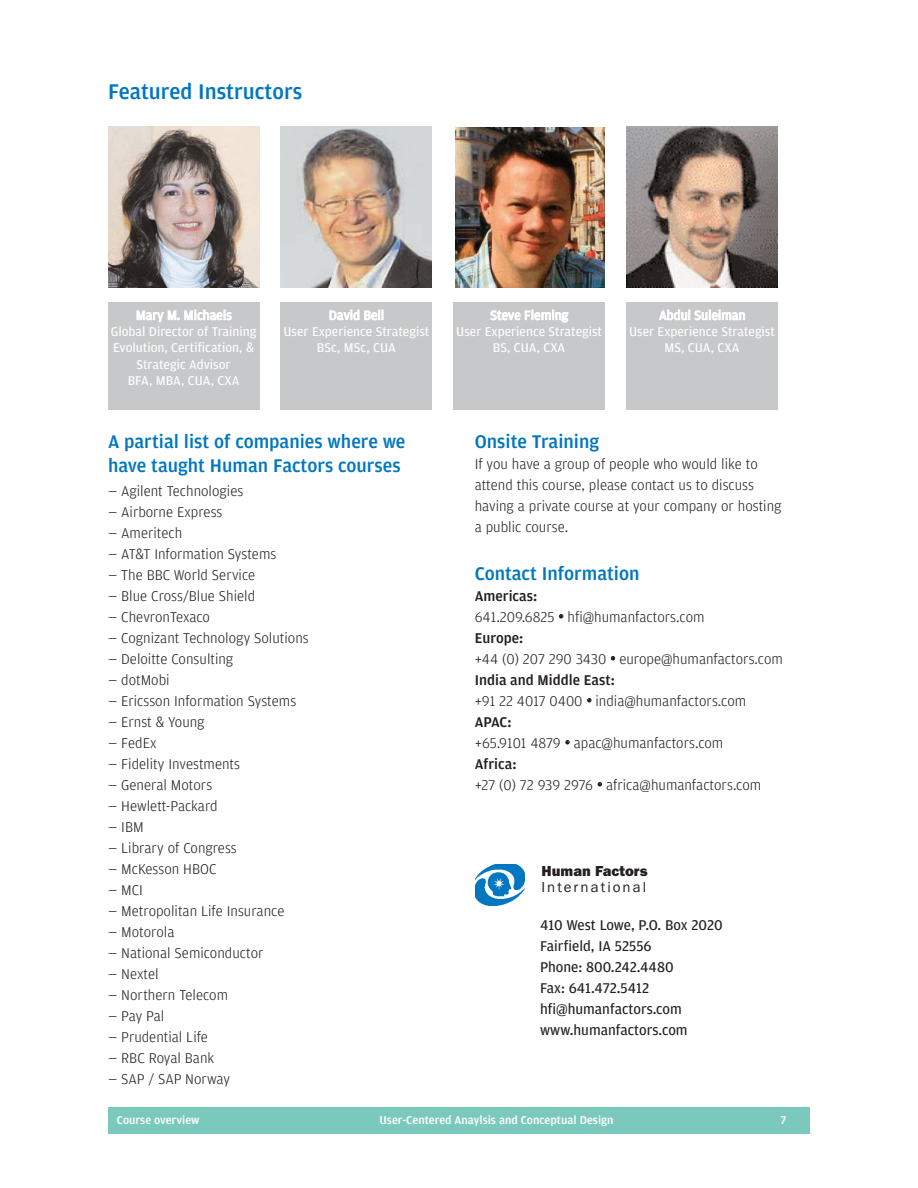
<style>
.page{position:relative;width:918px;height:1188px;background:#fff}
.page>*{position:absolute;margin:0;border:0;box-sizing:border-box;transform-origin:0 0}
.t1{font:500 22.5px "Amplitude";color:#0077c0}
.t2{font:500 19.5px/24px "Amplitude";color:#0077c0}
.t3{font:300 15px/21px "Amplitude";color:#231f20}
.t4{font:15px/21px "Amplitude";color:#231f20}
.t5{font:15px "Franklin Gothic";letter-spacing:.135em;color:#231f20}
.t6{font:800 15px "Franklin Gothic";color:#231f20}
.t7{font:13.5px/16.4px "Amplitude";color:#fff;text-align:center}
.t8{font:500 12px "Amplitude";color:#fff}
.s1{font-weight:500}
.s2{font-size:16.5px}
</style>
<div class="page">
<div style="left:108px;top:1107px;width:702px;height:27px;background:#7bc9bd"></div>
<img style="left:108px;top:126px;width:151px;height:162px">
<img style="left:281px;top:126px;width:151px;height:162px">
<img style="left:455px;top:128px;width:149px;height:159px">
<img style="left:626px;top:126px;width:152px;height:162px">
<img style="left:475px;top:864px;width:50px;height:41px">
<div style="left:108px;top:302px;width:151px;height:108px;background:#c7c8ca"></div>
<div style="left:281px;top:302px;width:151px;height:108px;background:#c7c8ca"></div>
<div style="left:454px;top:302px;width:151px;height:108px;background:#c7c8ca"></div>
<div style="left:626px;top:302px;width:152px;height:108px;background:#c7c8ca"></div>
<h1 class="t1" style="left:108px;top:78px;width:196px">Featured Instructors</h1>
<p class="t7" style="left:111px;top:307px;width:147px">Mary M. Michaels<br>Global Director of Training<br>Evolution, Certification, &amp;<br>Strategic Advisor<br>BFA, MBA, CUA, CXA</p>
<p class="t7" style="left:283px;top:307px;width:147px">David Bell<br>User Experience Strategist<br>BSc, MSc, CUA</p>
<p class="t7" style="left:456px;top:307px;width:147px">Steve Fleming<br>User Experience Strategist<br>BS, CUA, CXA</p>
<p class="t7" style="left:629px;top:307px;width:147px">Abdul Suleiman<br>User Experience Strategist<br>MS, CUA, CXA</p>
<h2 class="t2" style="left:108px;top:429px;width:299px">A partial list of companies where we have taught Human Factors courses</h2>
<p class="t3" style="left:108px;top:480px;width:137px">— Agilent Technologies</p>
<p class="t3" style="left:108px;top:501px;width:116px">— Airborne Express</p>
<p class="t3" style="left:108px;top:522px;width:76px">— Ameritech</p>
<p class="t3" style="left:108px;top:543px;width:170px">— AT&amp;T Information Systems</p>
<p class="t3" style="left:108px;top:564px;width:149px">— The BBC World Service</p>
<p class="t3" style="left:108px;top:585px;width:149px">— Blue Cross/Blue Shield</p>
<p class="t3" style="left:108px;top:606px;width:104px">— ChevronTexaco</p>
<p class="t3" style="left:108px;top:627px;width:202px">— Cognizant Technology Solutions</p>
<p class="t3" style="left:108px;top:648px;width:127px">— Deloitte Consulting</p>
<p class="t3" style="left:108px;top:669px;width:63px">— dotMobi</p>
<p class="t3" style="left:108px;top:690px;width:190px">— Ericsson Information Systems</p>
<p class="t3" style="left:108px;top:711px;width:98px">— Ernst &amp; Young</p>
<p class="t3" style="left:108px;top:732px;width:50px">— FedEx</p>
<p class="t3" style="left:108px;top:753px;width:134px">— Fidelity Investments</p>
<p class="t3" style="left:108px;top:774px;width:106px">— General Motors</p>
<p class="t3" style="left:108px;top:795px;width:111px">— Hewlett-Packard</p>
<p class="t3" style="left:108px;top:816px;width:37px">— IBM</p>
<p class="t3" style="left:108px;top:837px;width:130px">— Library of Congress</p>
<p class="t3" style="left:108px;top:858px;width:110px">— McKesson HBOC</p>
<p class="t3" style="left:108px;top:879px;width:37px">— MCI</p>
<p class="t3" style="left:108px;top:900px;width:178px">— Metropolitan Life Insurance</p>
<p class="t3" style="left:108px;top:921px;width:68px">— Motorola</p>
<p class="t3" style="left:108px;top:942px;width:157px">— National Semiconductor</p>
<p class="t3" style="left:108px;top:963px;width:52px">— Nextel</p>
<p class="t3" style="left:108px;top:984px;width:122px">— Northern Telecom</p>
<p class="t3" style="left:108px;top:1005px;width:58px">— Pay Pal</p>
<p class="t3" style="left:108px;top:1026px;width:102px">— Prudential Life</p>
<p class="t3" style="left:108px;top:1047px;width:108px">— RBC Royal Bank</p>
<p class="t3" style="left:108px;top:1068px;width:124px">— SAP / SAP Norway</p>
<h2 class="t2" style="left:475px;top:429px;width:126px">Onsite Training</h2>
<p class="t3" style="left:475px;top:453px;width:308px">If you have a group of people who would like to attend this course, please contact us to discuss having a private course at your company or hosting a public course.</p>
<h2 class="t2" style="left:475px;top:561px;width:166px">Contact Information</h2>
<p class="t3" style="left:475px;top:585px;width:310px"><span class="s1">Americas:<br></span>641.209.6825 <span class="s2">•</span> hfi@humanfactors.com<br><span class="s1">Europe:<br></span>+44 (0) 207 290 3430 <span class="s2">•</span> europe@humanfactors.com<br><span class="s1">India and Middle East:<br></span>+91 22 4017 0400 <span class="s2">•</span> india@humanfactors.com<br><span class="s1">APAC:<br></span>+65.9101 4879 <span class="s2">•</span> apac@humanfactors.com<br><span class="s1">Africa:<br></span>+27 (0) 72 939 2976 <span class="s2">•</span> africa@humanfactors.com</p>
<p class="t6" style="left:542px;top:862px;width:108px">Human Factors</p>
<p class="t5" style="left:542px;top:879px;width:106px">International</p>
<p class="t4" style="left:540px;top:914px;width:184px">410 West Lowe, P.O. Box 2020<br>Fairfield, IA 52556<br>Phone: 800.242.4480<br>Fax: 641.472.5412 hfi@humanfactors.com www.humanfactors.com</p>
<p class="t8" style="left:117px;top:1113px;width:84px">Course overview</p>
<p class="t8" style="left:380px;top:1113px;width:235px">User-Centered Anaylsis and Conceptual Design</p>
<p class="t8" style="left:781px;top:1113px;width:7px">7</p>
</div>
